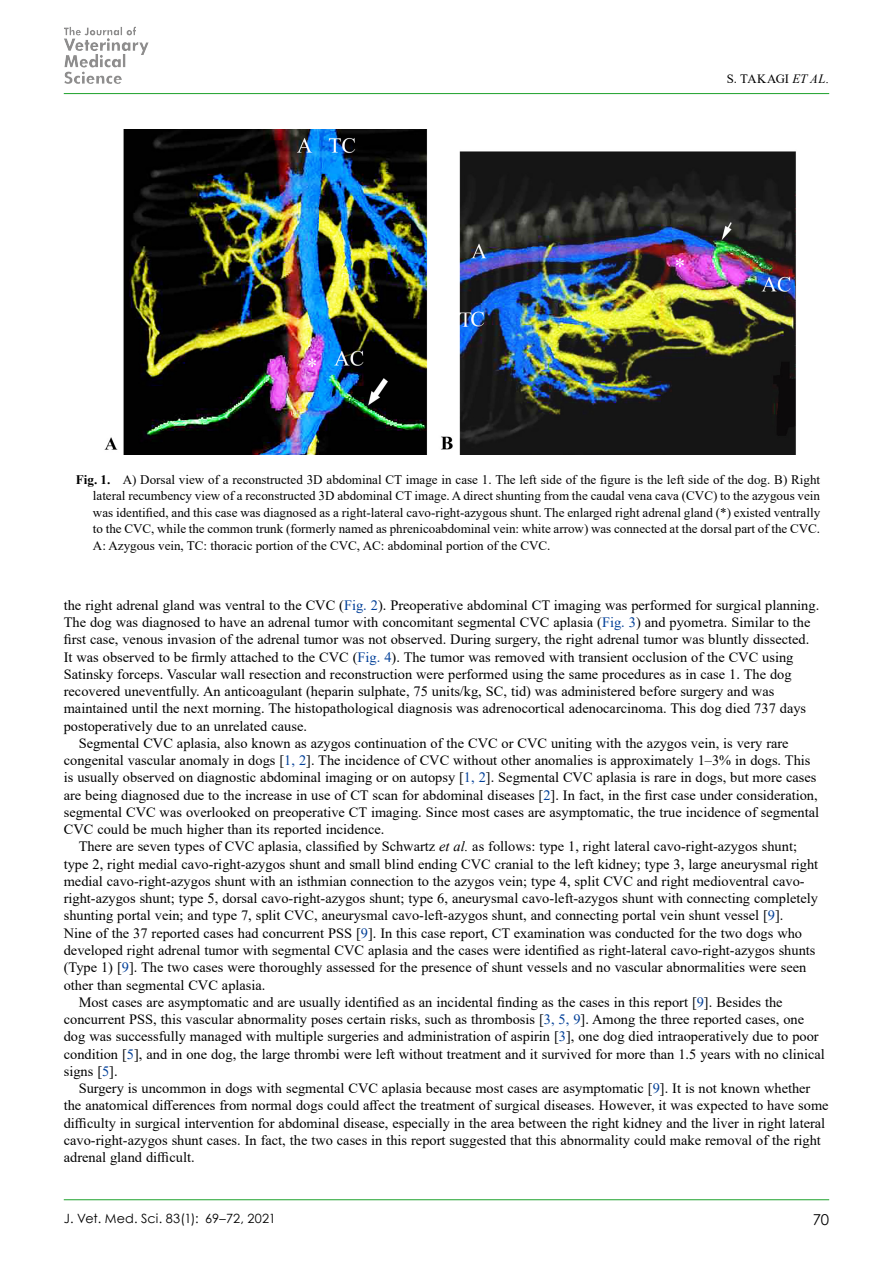
<style>
.page{position:relative;width:893px;height:1263px;background:#fff}
.page>*{position:absolute;margin:0;border:0;box-sizing:border-box;transform-origin:0 0}
.t1{font:15px "Century Gothic";color:#000}
.t2{font:14.25px "Times New Roman";color:#000}
.t3{font:13.05px/16.5px "Times New Roman";color:#000;text-align:justify}
.t4{font:12.75px "Century Gothic";letter-spacing:.01em;color:#000}
.t5{font:12.75px "Times New Roman";letter-spacing:-.005em;color:#000}
.s1{font-style:italic}
.s2{font-weight:700}
.s3{color:#003f98}
</style>
<div class="page">
<img style="left:64px;top:27px;width:74px;height:24px">
<hr style="left:64px;top:93px;width:765px;height:1px;background:#2aa738">
<hr style="left:64px;top:1199px;width:765px;height:1px;background:#2aa738">
<img style="left:104px;top:130px;width:692px;height:325px">
<p class="t5" style="left:727px;top:70px;width:104px">S. TAKAGI <span class="s1">ET AL.</span></p>
<p class="t3" style="left:93px;top:470px;width:729px;text-indent:-17px"><span class="s2">Fig. 1.</span> A) Dorsal view of a reconstructed 3D abdominal CT image in case 1. The left side of the figure is the left side of the dog. B) Right lateral recumbency view of a reconstructed 3D abdominal CT image. A direct shunting from the caudal vena cava (CVC) to the azygous vein was identified, and this case was diagnosed as a right-lateral cavo-right-azygous shunt. The enlarged right adrenal gland (*) existed ventrally to the CVC, while the common trunk (formerly named as phrenicoabdominal vein: white arrow) was connected at the dorsal part of the CVC.<br>A: Azygous vein, TC: thoracic portion of the CVC, AC: abdominal portion of the CVC.</p>
<p class="t2" style="left:64px;top:595px;width:757px">the right adrenal gland was ventral to the CVC (<span class="s3">Fig. 2</span>). Preoperative abdominal CT imaging was performed for surgical planning.</p>
<p class="t2" style="left:64px;top:612px;width:748px">The dog was diagnosed to have an adrenal tumor with concomitant segmental CVC aplasia (<span class="s3">Fig. 3</span>) and pyometra. Similar to the</p>
<p class="t2" style="left:64px;top:629px;width:747px">first case, venous invasion of the adrenal tumor was not observed. During surgery, the right adrenal tumor was bluntly dissected.</p>
<p class="t2" style="left:64px;top:647px;width:731px">It was observed to be firmly attached to the CVC (<span class="s3">Fig. 4</span>). The tumor was removed with transient occlusion of the CVC using</p>
<p class="t2" style="left:64px;top:664px;width:729px">Satinsky forceps. Vascular wall resection and reconstruction were performed using the same procedures as in case 1. The dog</p>
<p class="t2" style="left:64px;top:681px;width:712px">recovered uneventfully. An anticoagulant (heparin sulphate, 75 units/kg, SC, tid) was administered before surgery and was</p>
<p class="t2" style="left:64px;top:698px;width:744px">maintained until the next morning. The histopathological diagnosis was adrenocortical adenocarcinoma. This dog died 737 days</p>
<p class="t2" style="left:64px;top:716px;width:245px">postoperatively due to an unrelated cause.</p>
<p class="t2" style="left:79px;top:733px;width:711px">Segmental CVC aplasia, also known as azygos continuation of the CVC or CVC uniting with the azygos vein, is very rare</p>
<p class="t2" style="left:64px;top:750px;width:748px">congenital vascular anomaly in dogs [<span class="s3">1, 2</span>]. The incidence of CVC without other anomalies is approximately 1–3% in dogs. This</p>
<p class="t2" style="left:64px;top:767px;width:754px">is usually observed on diagnostic abdominal imaging or on autopsy [<span class="s3">1, 2</span>]. Segmental CVC aplasia is rare in dogs, but more cases</p>
<p class="t2" style="left:64px;top:785px;width:755px">are being diagnosed due to the increase in use of CT scan for abdominal diseases [<span class="s3">2</span>]. In fact, in the first case under consideration,</p>
<p class="t2" style="left:64px;top:802px;width:757px">segmental CVC was overlooked on preoperative CT imaging. Since most cases are asymptomatic, the true incidence of segmental</p>
<p class="t2" style="left:64px;top:819px;width:322px">CVC could be much higher than its reported incidence.</p>
<p class="t2" style="left:79px;top:837px;width:720px">There are seven types of CVC aplasia, classified by Schwartz <span class="s1">et al.</span> as follows: type 1, right lateral cavo-right-azygos shunt;</p>
<p class="t2" style="left:64px;top:854px;width:756px">type 2, right medial cavo-right-azygos shunt and small blind ending CVC cranial to the left kidney; type 3, large aneurysmal right</p>
<p class="t2" style="left:64px;top:871px;width:742px">medial cavo-right-azygos shunt with an isthmian connection to the azygos vein; type 4, split CVC and right medioventral cavo-</p>
<p class="t2" style="left:64px;top:888px;width:756px">right-azygos shunt; type 5, dorsal cavo-right-azygos shunt; type 6, aneurysmal cavo-left-azygos shunt with connecting completely</p>
<p class="t2" style="left:64px;top:906px;width:721px">shunting portal vein; and type 7, split CVC, aneurysmal cavo-left-azygos shunt, and connecting portal vein shunt vessel [<span class="s3">9</span>].</p>
<p class="t2" style="left:64px;top:923px;width:740px">Nine of the 37 reported cases had concurrent PSS [<span class="s3">9</span>]. In this case report, CT examination was conducted for the two dogs who</p>
<p class="t2" style="left:64px;top:940px;width:753px">developed right adrenal tumor with segmental CVC aplasia and the cases were identified as right-lateral cavo-right-azygos shunts</p>
<p class="t2" style="left:64px;top:957px;width:744px">(Type 1) [<span class="s3">9</span>]. The two cases were thoroughly assessed for the presence of shunt vessels and no vascular abnormalities were seen</p>
<p class="t2" style="left:64px;top:975px;width:203px">other than segmental CVC aplasia.</p>
<p class="t2" style="left:79px;top:992px;width:705px">Most cases are asymptomatic and are usually identified as an incidental finding as the cases in this report [<span class="s3">9</span>]. Besides the</p>
<p class="t2" style="left:64px;top:1009px;width:742px">concurrent PSS, this vascular abnormality poses certain risks, such as thrombosis [<span class="s3">3, 5, 9</span>]. Among the three reported cases, one</p>
<p class="t2" style="left:64px;top:1026px;width:756px">dog was successfully managed with multiple surgeries and administration of aspirin [<span class="s3">3</span>], one dog died intraoperatively due to poor</p>
<p class="t2" style="left:64px;top:1044px;width:763px">condition [<span class="s3">5</span>], and in one dog, the large thrombi were left without treatment and it survived for more than 1.5 years with no clinical</p>
<p class="t2" style="left:64px;top:1061px;width:55px">signs [<span class="s3">5</span>].</p>
<p class="t2" style="left:79px;top:1078px;width:733px">Surgery is uncommon in dogs with segmental CVC aplasia because most cases are asymptomatic [<span class="s3">9</span>]. It is not known whether</p>
<p class="t2" style="left:64px;top:1095px;width:766px">the anatomical differences from normal dogs could affect the treatment of surgical diseases. However, it was expected to have some</p>
<p class="t2" style="left:64px;top:1113px;width:763px">difficulty in surgical intervention for abdominal disease, especially in the area between the right kidney and the liver in right lateral</p>
<p class="t2" style="left:64px;top:1130px;width:759px">cavo-right-azygos shunt cases. In fact, the two cases in this report suggested that this abnormality could make removal of the right</p>
<p class="t2" style="left:64px;top:1147px;width:132px">adrenal gland difficult.</p>
<p class="t4" style="left:64px;top:1209px;width:136px">J. Vet. Med. Sci. 83(1):</p>
<p class="t1" style="left:813px;top:1209px;width:18px">70</p>
<p class="t4" style="left:205px;top:1209px;width:72px">69–72, 2021</p>
</div>
